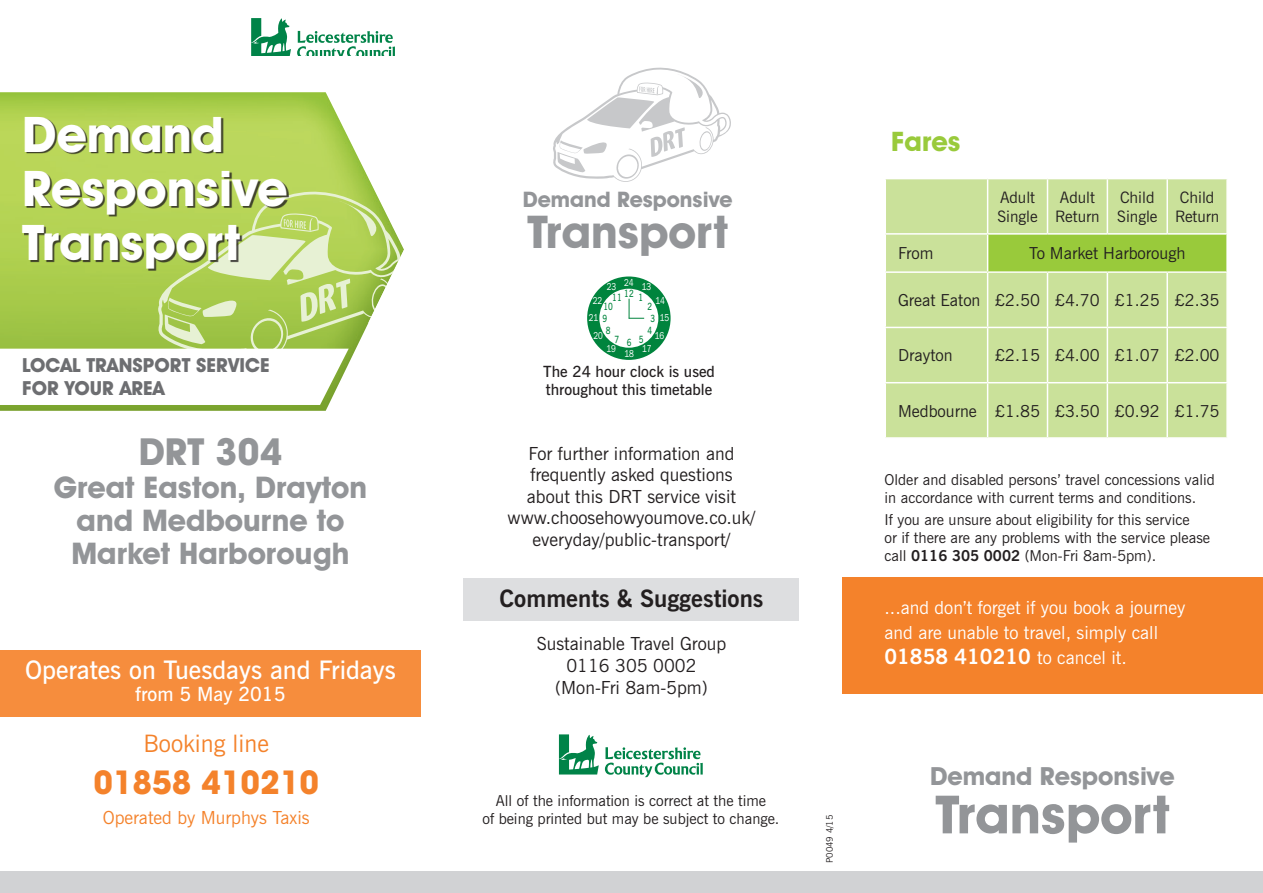
<style>
.page{position:relative;width:1263px;height:893px;background:#fff}
.page>*{position:absolute;margin:0;border:0;box-sizing:border-box;transform-origin:0 0}
.t1{font:700 52.95px "Avant Garde IT Cby BT";color:#939598}
.t2{font:700 49.35px/54.3px "Avant Garde IT Cby BT";color:#fff}
.t3{font:700 45.45px "Avant Garde IT Cby BT";color:#939598}
.t4{font:700 37.5px "Avant Garde IT Cby BT";color:#939598}
.t5{font:700 33px "Avant Garde IT Cby BT";color:#f4822b}
.t6{font:700 30px/33px "Avant Garde IT Cby BT";color:#939598;text-align:center}
.t7{font:700 27px "Avant Garde IT Cby BT";color:#99ca3b}
.t8{font:600 25.5px "News Gothic BT";color:#fff}
.t9{font:700 25.05px "Avant Garde IT Cby BT";color:#939598}
.t10{font:700 24px "News Gothic BT";color:#231f20}
.t11{font:24px "News Gothic BT";color:#f4822b}
.t12{font:700 21.45px "Avant Garde IT Cby BT";color:#939598}
.t13{font:700 21px "News Gothic BT";color:#fff}
.t14{font:700 19.5px/23.4px "Avant Garde IT Cby BT";color:#6d6e71}
.t15{font:600 19.5px "News Gothic BT";color:#fff}
.t16{font:18px/21.6px "News Gothic BT";color:#231f20;text-align:center}
.t17{font:18px/25.2px "News Gothic BT";color:#fff}
.t18{font:18px "News Gothic BT";color:#f4822b}
.t19{font:16.5px "News Gothic BT";color:#231f20}
.t20{font:15.75px/18.9px "News Gothic BT";color:#231f20}
.t21{font:600 15.45px/18.5px "News Gothic BT";color:#231f20}
.t22{font:15px/18px "News Gothic BT";color:#231f20}
.t23{font:9.9px "Franklin Gothic IT Cby BT";color:#fff;scale:.79 1}
.t24{font:600 9.9px/8.9px "News Gothic BT";color:#00843d;scale:.79 1}
.t25{font:9px "News Gothic BT";color:#231f20}
.s1{font-family:"News Gothic BT";font-weight:600;color:#00843d}
.s2{font-weight:700}
.s3{font-weight:400;font-size:18px}
</style>
<div class="page">
<svg style="left:605px;top:747px;width:98px;height:30px"></svg>
<svg style="left:559px;top:734px;width:40px;height:40px"></svg>
<div style="left:463px;top:578px;width:336px;height:42px;background:#dddee0"></div>
<div style="left:587px;top:276px;width:84px;height:84px;background:#00843d;border-radius:50%"></div>
<div style="left:599px;top:289px;width:59px;height:59px;background:#fff;border-radius:50%"></div>
<svg style="left:629px;top:299px;width:15px;height:20px"></svg>
<svg style="left:553px;top:67px;width:178px;height:115px"></svg>
<div style="left:0;top:872px;width:1263px;height:21px;background:#d1d2d4"></div>
<div style="left:842px;top:577px;width:421px;height:116px;background:#f4822b"></div>
<div style="left:886px;top:179px;width:340px;height:258px;background:#cae19a"></div>
<div style="left:988px;top:234px;width:239px;height:38px;background:#99ca3b"></div>
<hr style="left:987px;top:179px;width:1px;height:54px;background:#fff">
<hr style="left:1047px;top:179px;width:1px;height:54px;background:#fff">
<hr style="left:1107px;top:179px;width:1px;height:54px;background:#fff">
<hr style="left:1166px;top:179px;width:2px;height:54px;background:#fff">
<hr style="left:884px;top:233px;width:104px;height:2px;background:#fff">
<hr style="left:988px;top:233px;width:59px;height:2px;background:#fff">
<hr style="left:987px;top:235px;width:1px;height:36px;background:#fff">
<hr style="left:1047px;top:233px;width:60px;height:2px;background:#fff">
<hr style="left:1107px;top:233px;width:60px;height:2px;background:#fff">
<hr style="left:1167px;top:233px;width:61px;height:2px;background:#fff">
<hr style="left:1226px;top:235px;width:2px;height:36px;background:#fff">
<hr style="left:884px;top:271px;width:104px;height:2px;background:#fff">
<hr style="left:988px;top:271px;width:59px;height:2px;background:#fff">
<hr style="left:987px;top:273px;width:1px;height:54px;background:#fff">
<hr style="left:1047px;top:271px;width:60px;height:2px;background:#fff">
<hr style="left:1047px;top:273px;width:1px;height:54px;background:#fff">
<hr style="left:1107px;top:271px;width:60px;height:2px;background:#fff">
<hr style="left:1107px;top:273px;width:1px;height:54px;background:#fff">
<hr style="left:1167px;top:271px;width:61px;height:2px;background:#fff">
<hr style="left:1166px;top:273px;width:2px;height:54px;background:#fff">
<hr style="left:884px;top:327px;width:104px;height:1px;background:#fff">
<hr style="left:988px;top:327px;width:59px;height:1px;background:#fff">
<hr style="left:987px;top:328px;width:1px;height:54px;background:#fff">
<hr style="left:1047px;top:327px;width:60px;height:1px;background:#fff">
<hr style="left:1047px;top:328px;width:1px;height:54px;background:#fff">
<hr style="left:1107px;top:327px;width:60px;height:1px;background:#fff">
<hr style="left:1107px;top:328px;width:1px;height:54px;background:#fff">
<hr style="left:1167px;top:327px;width:61px;height:1px;background:#fff">
<hr style="left:1166px;top:328px;width:2px;height:54px;background:#fff">
<hr style="left:884px;top:382px;width:104px;height:1px;background:#fff">
<hr style="left:988px;top:382px;width:59px;height:1px;background:#fff">
<hr style="left:987px;top:383px;width:1px;height:54px;background:#fff">
<hr style="left:1047px;top:382px;width:60px;height:1px;background:#fff">
<hr style="left:1047px;top:383px;width:1px;height:54px;background:#fff">
<hr style="left:1107px;top:382px;width:60px;height:1px;background:#fff">
<hr style="left:1107px;top:383px;width:1px;height:54px;background:#fff">
<hr style="left:1167px;top:382px;width:61px;height:1px;background:#fff">
<hr style="left:1166px;top:383px;width:2px;height:54px;background:#fff">
<img style="left:0;top:92px;width:375px;height:319px">
<svg style="left:297px;top:31px;width:98px;height:25px"></svg>
<svg style="left:251px;top:18px;width:40px;height:38px"></svg>
<div style="left:24px;top:118px;width:264px;height:152px;background:#231f20;opacity:.8"></div>
<svg style="left:0;top:191px;width:404px;height:214px"></svg>
<div style="left:0;top:650px;width:421px;height:66px;background:#f68d3d"></div>
<p class="t2" style="left:22px;top:107px;width:267px">Demand<br>Responsive<br>Transport</p>
<p class="t14" style="left:22px;top:353px;width:249px">LOCAL TRANSPORT SERVICE<br>FOR YOUR AREA</p>
<p class="t4" style="left:139px;top:429px;width:145px">DRT 304</p>
<p class="t6" style="left:54px;top:471px;width:315px">Great Easton, Drayton and Medbourne to<br>Market Harborough</p>
<p class="t8" style="left:25px;top:654px;width:372px">Operates on Tuesdays and Fridays</p>
<p class="t15" style="left:135px;top:683px;width:152px">from 5 May 2015</p>
<p class="t11" style="left:144px;top:729px;width:127px">Booking line</p>
<p class="t5" style="left:93px;top:762px;width:227px">01858 410210</p>
<p class="t18" style="left:103px;top:806px;width:208px">Operated by Murphys Taxis</p>
<p class="t12" style="left:523px;top:186px;width:211px">Demand Responsive</p>
<p class="t3" style="left:527px;top:204px;width:202px">Transport</p>
<p class="t23" style="left:624px;top:276px;width:13px">24</p>
<p class="t23" style="left:607px;top:281px;width:13px">23</p>
<p class="t24" style="left:603px;top:293px;width:25px;text-indent:9px">11<br>10</p>
<p class="t23" style="left:589px;top:312px;width:25px">21 <span class="s1">9</span></p>
<p class="t23" style="left:594px;top:329px;width:13px">20</p>
<p class="t23" style="left:642px;top:281px;width:13px">13</p>
<p class="t24" style="left:624px;top:289px;width:14px">12</p>
<p class="t24" style="left:639px;top:293px;width:8px">1</p>
<p class="t23" style="left:593px;top:294px;width:13px">22</p>
<p class="t23" style="left:655px;top:294px;width:13px">14</p>
<p class="t24" style="left:647px;top:302px;width:8px">2</p>
<p class="t23" style="left:650px;top:312px;width:25px"><span class="s1">3</span> 15</p>
<p class="t24" style="left:606px;top:326px;width:8px">8</p>
<p class="t24" style="left:647px;top:326px;width:8px">4</p>
<p class="t23" style="left:655px;top:329px;width:13px">16</p>
<p class="t24" style="left:615px;top:336px;width:23px">7 6</p>
<p class="t23" style="left:606px;top:342px;width:13px">19</p>
<p class="t23" style="left:624px;top:348px;width:13px">18</p>
<p class="t24" style="left:639px;top:335px;width:8px">5</p>
<p class="t23" style="left:642px;top:342px;width:13px">17</p>
<p class="t21" style="left:543px;top:362px;width:173px">The 24 hour clock is used throughout this timetable</p>
<p class="t16" style="left:508px;top:442px;width:249px">For further information and frequently asked questions about this DRT service visit www.choosehowyoumove.co.uk/ everyday/public-transport/</p>
<p class="t10" style="left:499px;top:584px;width:266px">Comments &amp; Suggestions</p>
<p class="t16" style="left:537px;top:633px;width:191px">Sustainable Travel Group<br>0116 305 0002 (Mon-Fri 8am-5pm)</p>
<p class="t22" style="left:482px;top:791px;width:298px;text-align:center">All of the information is correct at the time<br>of being printed but may be subject to change.</p>
<p class="t25" style="left:824px;top:863px;width:50px;rotate:-90deg">P0049 4/15</p>
<p class="t7" style="left:891px;top:125px;width:71px">Fares</p>
<p class="t20" style="left:997px;top:188px;width:42px">Adult<br>Single</p>
<p class="t20" style="left:1055px;top:188px;width:46px">Adult<br>Return</p>
<p class="t20" style="left:1117px;top:188px;width:42px">Child<br>Single</p>
<p class="t20" style="left:1175px;top:188px;width:46px;text-align:center">Child<br>Return</p>
<p class="t19" style="left:898px;top:243px;width:37px">From</p>
<p class="t19" style="left:1029px;top:243px;width:158px">To Market Harborough</p>
<p class="t19" style="left:898px;top:290px;width:84px">Great Eaton</p>
<p class="t19" style="left:995px;top:290px;width:46px">£2.50</p>
<p class="t19" style="left:1055px;top:290px;width:46px">£4.70</p>
<p class="t19" style="left:1115px;top:290px;width:46px">£1.25</p>
<p class="t19" style="left:1175px;top:290px;width:46px">£2.35</p>
<p class="t19" style="left:898px;top:345px;width:56px">Drayton</p>
<p class="t19" style="left:995px;top:345px;width:46px">£2.15</p>
<p class="t19" style="left:1055px;top:345px;width:46px">£4.00</p>
<p class="t19" style="left:1115px;top:345px;width:46px">£1.07</p>
<p class="t19" style="left:1175px;top:345px;width:46px">£2.00</p>
<p class="t19" style="left:898px;top:401px;width:80px">Medbourne</p>
<p class="t19" style="left:995px;top:401px;width:46px">£1.85</p>
<p class="t19" style="left:1055px;top:401px;width:46px">£3.50</p>
<p class="t19" style="left:1115px;top:401px;width:46px">£0.92</p>
<p class="t19" style="left:1175px;top:401px;width:46px">£1.75</p>
<p class="t22" style="left:884px;top:470px;width:332px">Older and disabled persons’ travel concessions valid in accordance with current terms and conditions.</p>
<p class="t22" style="left:884px;top:511px;width:307px">If you are unsure about eligibility for this service</p>
<p class="t22" style="left:884px;top:529px;width:327px">or if there are any problems with the service please call <span class="s2">0116 305 0002</span> (Mon-Fri 8am-5pm).</p>
<p class="t17" style="left:884px;top:594px;width:302px">...and don’t forget if you book a journey and are unable to travel, simply call</p>
<p class="t13" style="left:884px;top:644px;width:244px">01858 410210 <span class="s3">to cancel it.</span></p>
<p class="t9" style="left:930px;top:761px;width:246px">Demand Responsive</p>
<p class="t1" style="left:935px;top:782px;width:236px">Transport</p>
</div>
